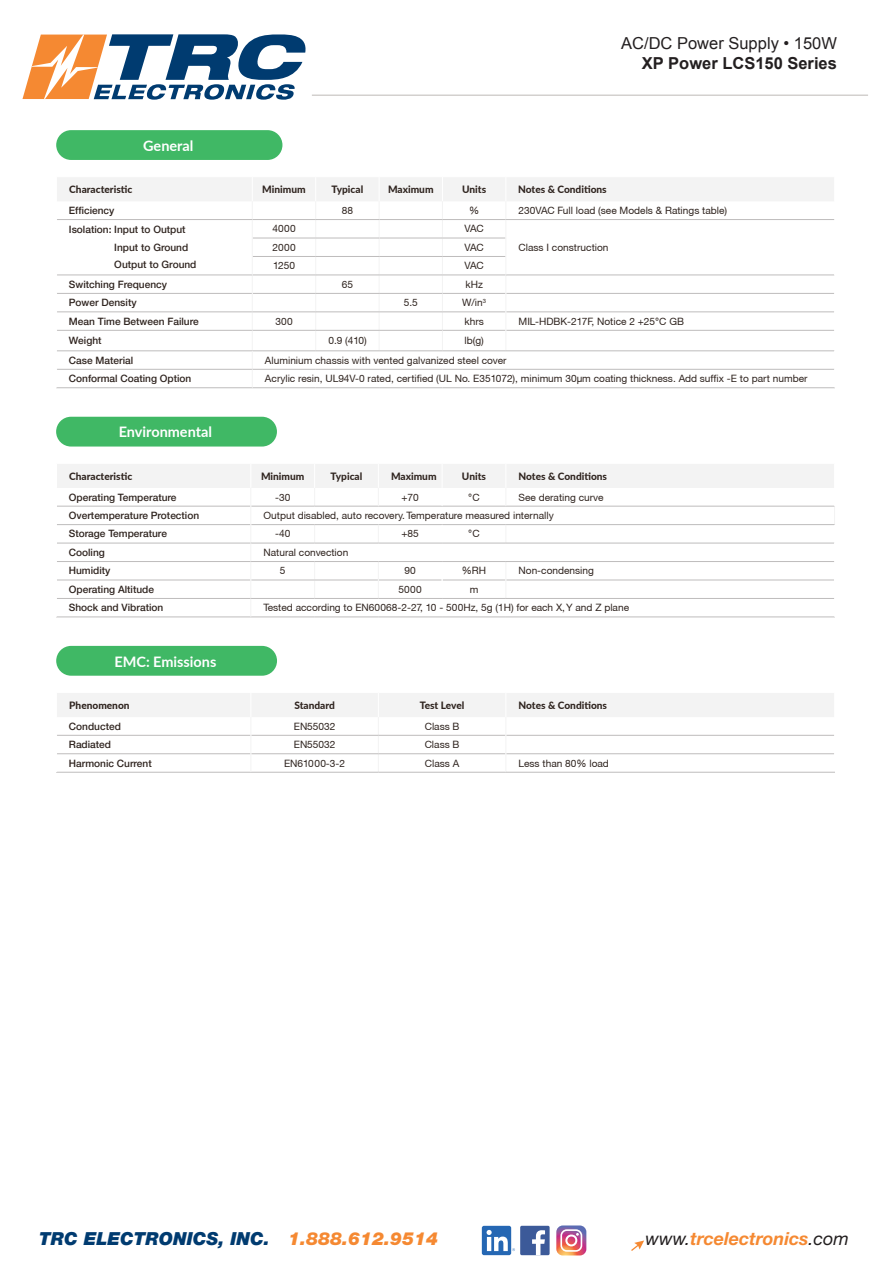
<style>
.page{position:relative;width:891px;height:1269px;background:#fff}
.page>*{position:absolute;margin:0;border:0;box-sizing:border-box;transform-origin:0 0}
.t1{font:italic 900 18px "Helvetica Neue LT Std";color:#003b70}
.t2{font:italic 700 18px "Helvetica Neue LT Std";color:#f58932}
.t3{font:16.5px/19.8px "Arial";color:#231f20;text-align:right}
.t4{font:700 14.4px "Lato";color:#fff}
.t5{font:10.2px "Helvetica Neue CE";color:#2f241f}
.t6{font:500 10.2px/17.4px "Helvetica Neue LT";color:#2f241f}
.t7{font:800 10.2px "Lato";color:#2f241f}
.s1{font-weight:700}
.s2{color:#f58932}
.s3{font-weight:400;color:#231f20}
</style>
<div class="page">
<hr style="left:312px;top:94px;width:556px;height:2px;background:#d3d0ce">
<svg style="left:631px;top:1240px;width:13px;height:11px"></svg>
<div style="left:520px;top:1226px;width:30px;height:29px;background:#3c5a99;border-radius:2px"></div>
<svg style="left:532px;top:1230px;width:13px;height:25px"></svg>
<div style="left:482px;top:1226px;width:29px;height:29px;background:#2567b3;border-radius:2px"></div>
<svg style="left:487px;top:1230px;width:28px;height:21px"></svg>
<svg style="left:556px;top:1225px;width:30px;height:30px"></svg>
<svg style="left:22px;top:34px;width:284px;height:66px"></svg>
<div style="left:56px;top:130px;width:226px;height:30px;background:#40b865;border-radius:15px"></div>
<hr style="left:56px;top:388px;width:196px;height:1px;background:#bebcbc">
<hr style="left:252px;top:388px;width:64px;height:1px;background:#bebcbc">
<hr style="left:316px;top:388px;width:63px;height:1px;background:#bebcbc">
<hr style="left:379px;top:388px;width:63px;height:1px;background:#bebcbc">
<hr style="left:442px;top:388px;width:64px;height:1px;background:#bebcbc">
<hr style="left:506px;top:388px;width:329px;height:1px;background:#bebcbc">
<svg style="left:56px;top:178px;width:779px;height:210px"></svg>
<div style="left:56px;top:417px;width:221px;height:30px;background:#40b865;border-radius:15px"></div>
<hr style="left:56px;top:617px;width:195px;height:1px;background:#bebcbc">
<hr style="left:251px;top:617px;width:64px;height:1px;background:#bebcbc">
<hr style="left:315px;top:617px;width:63px;height:1px;background:#bebcbc">
<hr style="left:378px;top:617px;width:64px;height:1px;background:#bebcbc">
<hr style="left:442px;top:617px;width:64px;height:1px;background:#bebcbc">
<hr style="left:506px;top:617px;width:329px;height:1px;background:#bebcbc">
<svg style="left:56px;top:464px;width:779px;height:153px"></svg>
<div style="left:56px;top:646px;width:221px;height:30px;background:#40b865;border-radius:15px"></div>
<hr style="left:56px;top:772px;width:195px;height:1px;background:#bebcbc">
<hr style="left:251px;top:772px;width:127px;height:1px;background:#bebcbc">
<hr style="left:378px;top:772px;width:128px;height:1px;background:#bebcbc">
<svg style="left:57px;top:693px;width:778px;height:79px"></svg>
<hr style="left:506px;top:772px;width:329px;height:1px;background:#bebcbc">
<p class="t4" style="left:143px;top:135px;width:52px">General</p>
<p class="t3" style="left:621px;top:34px;width:217px">AC/DC Power Supply • 150W<br><span class="s1">XP Power LCS150 Series</span></p>
<p class="t7" style="left:69px;top:182px;width:65px">Characteristic</p>
<p class="t7" style="left:262px;top:182px;width:45px">Minimum</p>
<p class="t7" style="left:332px;top:182px;width:33px">Typical</p>
<p class="t7" style="left:388px;top:182px;width:47px">Maximum</p>
<p class="t7" style="left:462px;top:182px;width:26px">Units</p>
<p class="t7" style="left:518px;top:182px;width:90px">Notes &amp; Conditions</p>
<p class="t6" style="left:69px;top:202px;width:47px">Efficiency</p>
<p class="t5" style="left:342px;top:204px;width:13px">88</p>
<p class="t5" style="left:469px;top:204px;width:12px">%</p>
<p class="t5" style="left:519px;top:204px;width:210px">230VAC Full load (see Models &amp; Ratings table)</p>
<p class="t6" style="left:114px;top:221px;width:84px;text-indent:-45px">Isolation: Input to Output<br>Input to Ground<br>Output to Ground</p>
<p class="t5" style="left:272px;top:223px;width:25px">4000</p>
<p class="t5" style="left:465px;top:223px;width:21px">VAC</p>
<p class="t5" style="left:272px;top:241px;width:25px">2000</p>
<p class="t5" style="left:465px;top:241px;width:21px">VAC</p>
<p class="t5" style="left:519px;top:241px;width:92px">Class I construction</p>
<p class="t5" style="left:273px;top:260px;width:23px">1250</p>
<p class="t5" style="left:465px;top:260px;width:21px">VAC</p>
<p class="t6" style="left:69px;top:275px;width:100px">Switching Frequency</p>
<p class="t5" style="left:342px;top:278px;width:13px">65</p>
<p class="t5" style="left:465px;top:278px;width:19px">kHz</p>
<p class="t6" style="left:69px;top:294px;width:69px">Power Density</p>
<p class="t5" style="left:404px;top:296px;width:16px">5.5</p>
<p class="t5" style="left:462px;top:296px;width:25px">W/in<sup>3</sup></p>
<p class="t6" style="left:69px;top:312px;width:131px">Mean Time Between Failure</p>
<p class="t5" style="left:275px;top:315px;width:19px">300</p>
<p class="t5" style="left:465px;top:315px;width:21px">khrs</p>
<p class="t5" style="left:519px;top:315px;width:167px">MIL-HDBK-217F, Notice 2 +25°C GB</p>
<p class="t6" style="left:69px;top:332px;width:34px">Weight</p>
<p class="t5" style="left:328px;top:334px;width:40px">0.9 (410)</p>
<p class="t5" style="left:465px;top:334px;width:21px">lb(g)</p>
<p class="t6" style="left:69px;top:351px;width:66px">Case Material</p>
<p class="t5" style="left:265px;top:354px;width:243px">Aluminium chassis with vented galvanized steel cover</p>
<p class="t6" style="left:69px;top:370px;width:124px">Conformal Coating Option</p>
<p class="t5" style="left:265px;top:372px;width:544px">Acrylic resin, UL94V-0 rated, certified (UL No. E351072), minimum 30μm coating thickness. Add suffix -E to part number</p>
<p class="t4" style="left:119px;top:422px;width:95px">Environmental</p>
<p class="t7" style="left:69px;top:469px;width:65px">Characteristic</p>
<p class="t7" style="left:261px;top:469px;width:45px">Minimum</p>
<p class="t7" style="left:331px;top:469px;width:33px">Typical</p>
<p class="t7" style="left:391px;top:469px;width:47px">Maximum</p>
<p class="t7" style="left:462px;top:469px;width:26px">Units</p>
<p class="t7" style="left:519px;top:469px;width:90px">Notes &amp; Conditions</p>
<p class="t6" style="left:69px;top:488px;width:109px">Operating Temperature</p>
<p class="t5" style="left:275px;top:491px;width:17px">-30</p>
<p class="t5" style="left:402px;top:491px;width:19px">+70</p>
<p class="t5" style="left:468px;top:491px;width:13px">°C</p>
<p class="t5" style="left:519px;top:491px;width:86px">See derating curve</p>
<p class="t6" style="left:69px;top:507px;width:132px">Overtemperature Protection</p>
<p class="t5" style="left:264px;top:509px;width:292px">Output disabled, auto recovery. Temperature measured internally</p>
<p class="t6" style="left:69px;top:525px;width:100px">Storage Temperature</p>
<p class="t5" style="left:275px;top:528px;width:17px">-40</p>
<p class="t5" style="left:402px;top:528px;width:19px">+85</p>
<p class="t5" style="left:468px;top:528px;width:13px">°C</p>
<p class="t6" style="left:69px;top:543px;width:38px">Cooling</p>
<p class="t5" style="left:264px;top:546px;width:86px">Natural convection</p>
<p class="t6" style="left:69px;top:562px;width:43px">Humidity</p>
<p class="t5" style="left:280px;top:565px;width:7px">5</p>
<p class="t5" style="left:405px;top:565px;width:13px">90</p>
<p class="t5" style="left:462px;top:565px;width:26px">%RH</p>
<p class="t5" style="left:519px;top:565px;width:77px">Non-condensing</p>
<p class="t6" style="left:69px;top:580px;width:87px">Operating Altitude</p>
<p class="t5" style="left:399px;top:583px;width:25px">5000</p>
<p class="t5" style="left:470px;top:583px;width:10px">m</p>
<p class="t6" style="left:69px;top:599px;width:96px">Shock and Vibration</p>
<p class="t5" style="left:264px;top:602px;width:367px">Tested according to EN60068-2-27, 10 - 500Hz, 5g (1H) for each X, Y and Z plane</p>
<p class="t4" style="left:114px;top:651px;width:103px">EMC: Emissions</p>
<p class="t7" style="left:69px;top:698px;width:62px">Phenomenon</p>
<p class="t7" style="left:294px;top:698px;width:42px">Standard</p>
<p class="t7" style="left:420px;top:698px;width:46px">Test Level</p>
<p class="t7" style="left:519px;top:698px;width:90px">Notes &amp; Conditions</p>
<p class="t6" style="left:69px;top:717px;width:53px">Conducted</p>
<p class="t5" style="left:294px;top:720px;width:43px">EN55032</p>
<p class="t5" style="left:425px;top:720px;width:36px">Class B</p>
<p class="t6" style="left:69px;top:736px;width:44px">Radiated</p>
<p class="t5" style="left:294px;top:738px;width:43px">EN55032</p>
<p class="t5" style="left:425px;top:738px;width:36px">Class B</p>
<p class="t6" style="left:69px;top:754px;width:84px">Harmonic Current</p>
<p class="t5" style="left:284px;top:757px;width:63px">EN61000-3-2</p>
<p class="t5" style="left:425px;top:757px;width:36px">Class A</p>
<p class="t5" style="left:519px;top:757px;width:92px">Less than 80% load</p>
<p class="t1" style="left:39px;top:1227px;width:401px">TRC ELECTRONICS, INC. <span class="s2">1.888.612.9514</span></p>
<p class="t2" style="left:645px;top:1227px;width:205px"><span class="s3">www.</span>trcelectronics<span class="s3">.com</span></p>
</div>
